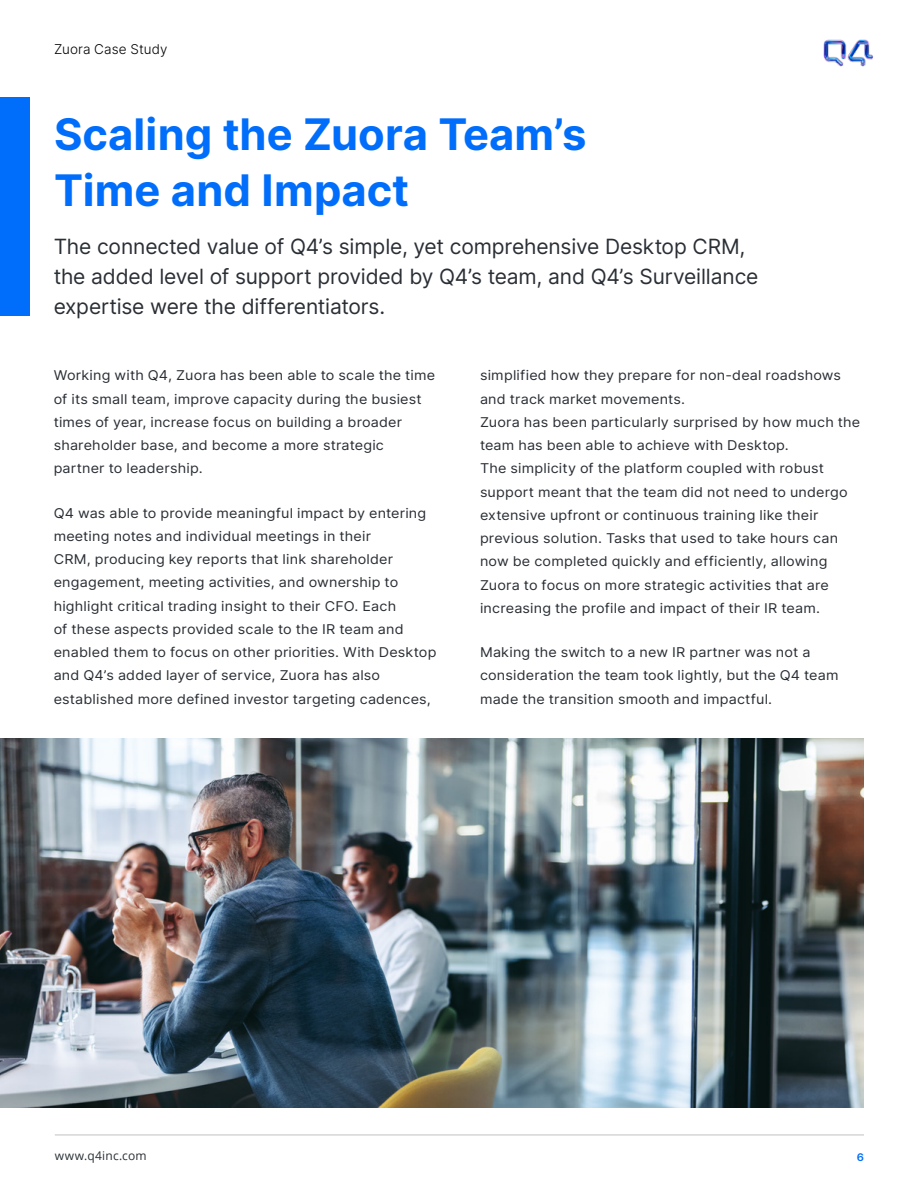
<style>
.page{position:relative;width:918px;height:1188px;background:#fff}
.page>*{position:absolute;margin:0;border:0;box-sizing:border-box;transform-origin:0 0}
.t1{font:700 43.5px/55.5px "Inter";color:#006efa}
.t2{font:21px/30px "Inter";letter-spacing:-.005em;color:#2a2f35}
.t3{font:13.5px/23.2px "Inter";letter-spacing:.015em;color:#2a2f35;scale:1.07 1}
.t4{font:300 13.5px "Inter";letter-spacing:.01em;color:#000}
.t5{font:12px "Open Sans";letter-spacing:.02em;color:#2a3136}
.t6{font:600 10.5px "Inter";color:#006efa;scale:1.07 1}
</style>
<div class="page">
<hr style="left:55px;top:1135px;width:809px;height:1px;background:#c4c2c2">
<img style="left:824px;top:39px;width:49px;height:28px">
<img style="left:0;top:738px;width:864px;height:369px">
<div style="left:0;top:98px;width:30px;height:218px;background:#006efa"></div>
<p class="t4" style="left:54px;top:39px;width:115px">Zuora Case Study</p>
<h1 class="t1" style="left:54px;top:106px;width:534px">Scaling the Zuora Team’s<br>Time and Impact</h1>
<h2 class="t2" style="left:54px;top:231px;width:706px">The connected value of Q4’s simple, yet comprehensive Desktop CRM, the added level of support provided by Q4’s team, and Q4’s Surveillance expertise were the differentiators.</h2>
<p class="t3" style="left:54px;top:364px;width:358px">Working with Q4, Zuora has been able to scale the time of its small team, improve capacity during the busiest times of year, increase focus on building a broader shareholder base, and become a more strategic partner to leadership.</p>
<p class="t3" style="left:54px;top:501px;width:359px">Q4 was able to provide meaningful impact by entering meeting notes and individual meetings in their<br>CRM, producing key reports that link shareholder engagement, meeting activities, and ownership to highlight critical trading insight to their CFO. Each<br>of these aspects provided scale to the IR team and enabled them to focus on other priorities. With Desktop and Q4’s added layer of service, Zuora has also established more defined investor targeting cadences,</p>
<p class="t3" style="left:480px;top:364px;width:357px">simplified how they prepare for non-deal roadshows and track market movements.<br>Zuora has been particularly surprised by how much the team has been able to achieve with Desktop.<br>The simplicity of the platform coupled with robust support meant that the team did not need to undergo extensive upfront or continuous training like their previous solution. Tasks that used to take hours can now be completed quickly and efficiently, allowing Zuora to focus on more strategic activities that are increasing the profile and impact of their IR team.</p>
<p class="t3" style="left:480px;top:640px;width:337px">Making the switch to a new IR partner was not a consideration the team took lightly, but the Q4 team made the transition smooth and impactful.</p>
<p class="t5" style="left:55px;top:1147px;width:93px">www.q4inc.com</p>
<p class="t6" style="left:857px;top:1149px;width:8px">6</p>
</div>
